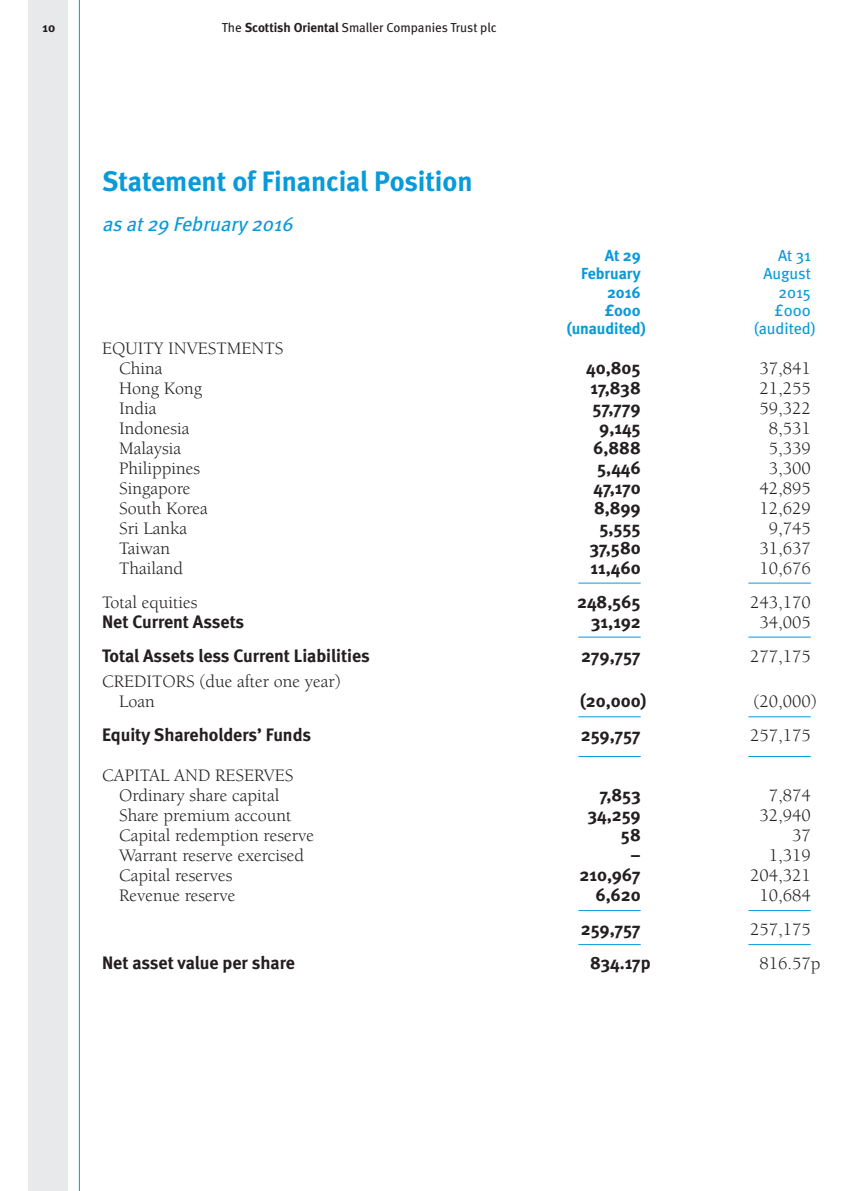
<style>
.page{position:relative;width:842px;height:1191px;background:#fff}
.page>*{position:absolute;margin:0;border:0;box-sizing:border-box;transform-origin:0 0}
.t1{font:700 28px "Meta";color:#089ad9}
.t2{font:italic 20px "Meta";color:#089ad9}
.t3{font:18px/20px "Berkeley LT";color:#231f20}
.t4{font:700 18px "Meta";color:#231f20}
.t5{font:700 16px "Meta";color:#089ad9}
.t6{font:16px "Meta";color:#089ad9}
.t7{font:13px "Meta";color:#231f20}
.t8{font:700 13px "Meta";color:#231f20}
.s1{font-weight:700}
</style>
<div class="page">
<div style="left:28px;top:0;width:40px;height:1191px;background:#e8e9ea"></div>
<hr style="left:79px;top:0;width:1px;height:1191px;background:#089ad9">
<hr style="left:748px;top:756px;width:63px;height:1px;background:#089ad9">
<hr style="left:578px;top:756px;width:63px;height:1px;background:#089ad9">
<hr style="left:748px;top:716px;width:63px;height:1px;background:#089ad9">
<hr style="left:578px;top:716px;width:63px;height:1px;background:#089ad9">
<hr style="left:748px;top:944px;width:63px;height:1px;background:#089ad9">
<hr style="left:578px;top:944px;width:63px;height:1px;background:#089ad9">
<hr style="left:748px;top:910px;width:63px;height:1px;background:#089ad9">
<hr style="left:578px;top:910px;width:63px;height:1px;background:#089ad9">
<hr style="left:748px;top:636px;width:63px;height:1px;background:#089ad9">
<hr style="left:578px;top:636px;width:63px;height:1px;background:#089ad9">
<hr style="left:748px;top:582px;width:63px;height:1px;background:#089ad9">
<hr style="left:578px;top:582px;width:63px;height:1px;background:#089ad9">
<p class="t8" style="left:43px;top:20px;width:14px">10</p>
<p class="t7" style="left:222px;top:20px;width:276px">The <span class="s1">Scottish Oriental</span> Smaller Companies Trust plc</p>
<h1 class="t1" style="left:102px;top:165px;width:372px">Statement of Financial Position</h1>
<p class="t2" style="left:102px;top:213px;width:197px">as at 29 February 2016</p>
<p class="t3" style="left:119px;top:338px;width:166px;text-indent:-17px">EQUITY INVESTMENTS<br>China</p>
<p class="t5" style="left:605px;top:246px;width:37px">At 29</p>
<p class="t6" style="left:778px;top:246px;width:34px">At 31</p>
<p class="t5" style="left:581px;top:264px;width:61px">February</p>
<p class="t6" style="left:763px;top:264px;width:49px">August</p>
<p class="t5" style="left:607px;top:282px;width:35px">2016</p>
<p class="t6" style="left:778px;top:282px;width:34px">2015</p>
<p class="t5" style="left:605px;top:300px;width:37px">£000</p>
<p class="t6" style="left:775px;top:300px;width:38px">£000</p>
<p class="t5" style="left:567px;top:318px;width:80px">(unaudited)</p>
<p class="t6" style="left:754px;top:318px;width:63px">(audited)</p>
<p class="t4" style="left:586px;top:356px;width:56px">40,805</p>
<p class="t3" style="left:759px;top:358px;width:53px">37,841</p>
<p class="t3" style="left:119px;top:378px;width:84px">Hong Kong</p>
<p class="t4" style="left:591px;top:376px;width:52px">17,838</p>
<p class="t3" style="left:759px;top:378px;width:53px">21,255</p>
<p class="t3" style="left:119px;top:398px;width:39px">India</p>
<p class="t4" style="left:592px;top:396px;width:50px">57,779</p>
<p class="t3" style="left:759px;top:398px;width:53px">59,322</p>
<p class="t3" style="left:119px;top:418px;width:72px">Indonesia</p>
<p class="t4" style="left:599px;top:416px;width:43px">9,145</p>
<p class="t3" style="left:769px;top:418px;width:44px">8,531</p>
<p class="t3" style="left:119px;top:438px;width:63px">Malaysia</p>
<p class="t4" style="left:593px;top:436px;width:49px">6,888</p>
<p class="t3" style="left:769px;top:438px;width:44px">5,339</p>
<p class="t3" style="left:119px;top:458px;width:82px">Philippines</p>
<p class="t4" style="left:597px;top:456px;width:45px">5,446</p>
<p class="t3" style="left:769px;top:458px;width:44px">3,300</p>
<p class="t3" style="left:119px;top:478px;width:73px">Singapore</p>
<p class="t4" style="left:593px;top:476px;width:49px">47,170</p>
<p class="t3" style="left:759px;top:478px;width:53px">42,895</p>
<p class="t3" style="left:119px;top:498px;width:90px">South Korea</p>
<p class="t4" style="left:594px;top:496px;width:48px">8,899</p>
<p class="t3" style="left:759px;top:498px;width:53px">12,629</p>
<p class="t3" style="left:119px;top:518px;width:70px">Sri Lanka</p>
<p class="t4" style="left:599px;top:516px;width:43px">5,555</p>
<p class="t3" style="left:769px;top:518px;width:44px">9,745</p>
<p class="t3" style="left:119px;top:538px;width:53px">Taiwan</p>
<p class="t4" style="left:589px;top:536px;width:53px">37,580</p>
<p class="t3" style="left:759px;top:538px;width:53px">31,637</p>
<p class="t3" style="left:119px;top:558px;width:65px">Thailand</p>
<p class="t4" style="left:591px;top:556px;width:52px">11,460</p>
<p class="t3" style="left:759px;top:558px;width:53px">10,676</p>
<p class="t3" style="left:102px;top:592px;width:97px">Total equities</p>
<p class="t4" style="left:577px;top:590px;width:65px">248,565</p>
<p class="t3" style="left:750px;top:592px;width:62px">243,170</p>
<p class="t4" style="left:102px;top:610px;width:144px">Net Current Assets</p>
<p class="t4" style="left:591px;top:610px;width:51px">31,192</p>
<p class="t3" style="left:759px;top:612px;width:53px">34,005</p>
<p class="t4" style="left:102px;top:644px;width:269px">Total Assets less Current Liabilities</p>
<p class="t4" style="left:581px;top:644px;width:61px">279,757</p>
<p class="t3" style="left:750px;top:646px;width:62px">277,175</p>
<p class="t3" style="left:119px;top:672px;width:223px;text-indent:-17px">CREDITORS (due after one year)<br>Loan</p>
<p class="t4" style="left:580px;top:690px;width:68px">(20,000)</p>
<p class="t3" style="left:753px;top:692px;width:65px">(20,000)</p>
<p class="t4" style="left:102px;top:724px;width:211px">Equity Shareholders’ Funds</p>
<p class="t4" style="left:581px;top:724px;width:61px">259,757</p>
<p class="t3" style="left:750px;top:726px;width:62px">257,175</p>
<p class="t3" style="left:102px;top:765px;width:193px;text-align:center">CAPITAL AND RESERVES<br>Ordinary share capital</p>
<p class="t4" style="left:599px;top:784px;width:43px">7,853</p>
<p class="t3" style="left:769px;top:785px;width:44px">7,874</p>
<p class="t3" style="left:119px;top:805px;width:174px">Share premium account</p>
<p class="t4" style="left:587px;top:804px;width:55px">34,259</p>
<p class="t3" style="left:759px;top:805px;width:53px">32,940</p>
<p class="t3" style="left:119px;top:825px;width:197px">Capital redemption reserve</p>
<p class="t4" style="left:621px;top:824px;width:21px">58</p>
<p class="t3" style="left:792px;top:825px;width:20px">37</p>
<p class="t3" style="left:119px;top:845px;width:187px">Warrant reserve exercised</p>
<p class="t4" style="left:630px;top:844px;width:12px">–</p>
<p class="t3" style="left:769px;top:845px;width:44px">1,319</p>
<p class="t3" style="left:119px;top:865px;width:115px">Capital reserves</p>
<p class="t4" style="left:579px;top:864px;width:63px">210,967</p>
<p class="t3" style="left:750px;top:865px;width:62px">204,321</p>
<p class="t3" style="left:119px;top:885px;width:118px">Revenue reserve</p>
<p class="t4" style="left:595px;top:884px;width:47px">6,620</p>
<p class="t3" style="left:759px;top:885px;width:53px">10,684</p>
<p class="t4" style="left:581px;top:918px;width:61px">259,757</p>
<p class="t3" style="left:750px;top:919px;width:62px">257,175</p>
<p class="t4" style="left:102px;top:952px;width:194px">Net asset value per share</p>
<p class="t4" style="left:590px;top:952px;width:62px">834.17p</p>
<p class="t3" style="left:759px;top:953px;width:63px">816.57p</p>
</div>
